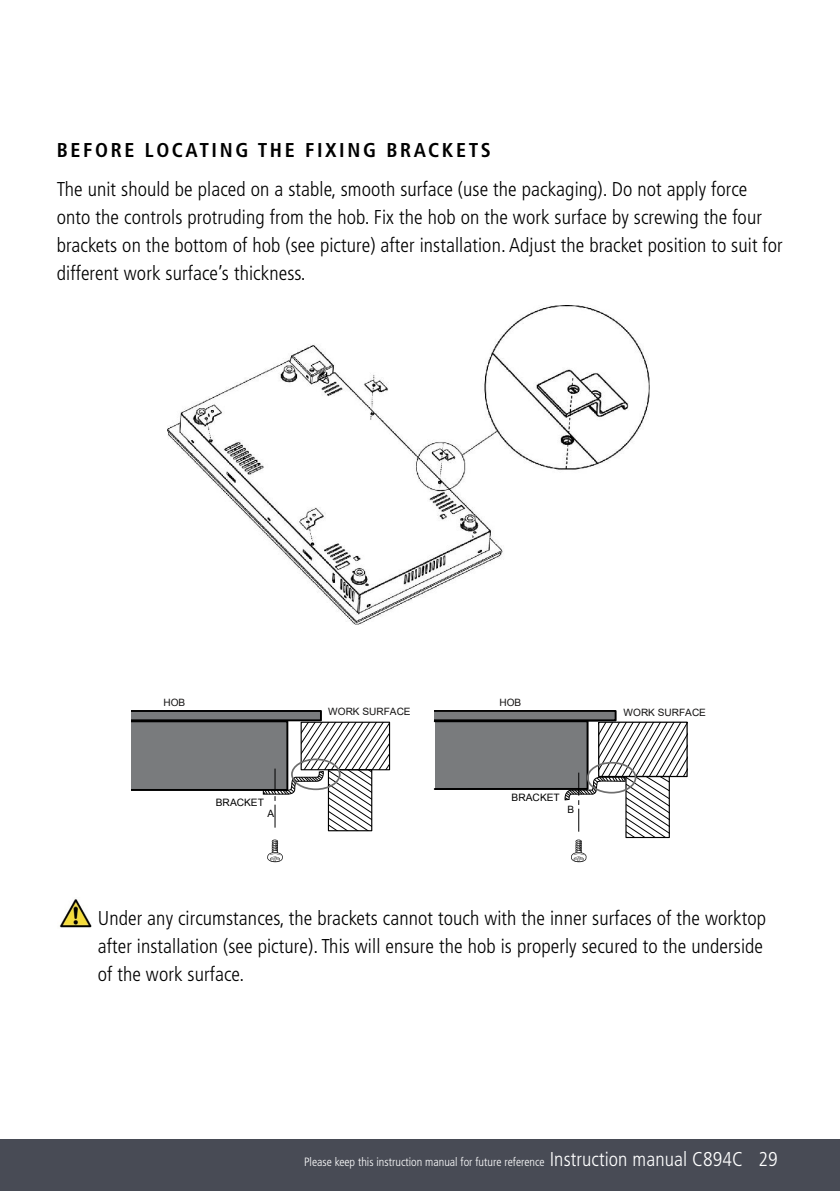
<style>
.page{position:relative;width:840px;height:1191px;background:#fff}
.page>*{position:absolute;margin:0;border:0;box-sizing:border-box;transform-origin:0 0}
.t1{font:300 condensed 20px/28px "Frutiger";letter-spacing:.005em;color:#000}
.t2{font:700 condensed 20px "Frutiger";letter-spacing:.13em;color:#000}
.t3{font:300 condensed 12px "Frutiger";color:#fff}
.t4{font:10.2px "Arial";color:#000}
.t5{font:10px "Arial";color:#131212}
.t6{font:10px "Arial";color:#000}
.s1{font-size:20px}
</style>
<div class="page">
<div style="left:0;top:1139px;width:839px;height:52px;background:#484b55"></div>
<img style="left:168px;top:305px;width:481px;height:320px">
<svg style="left:131px;top:710px;width:258px;height:120px"></svg>
<svg style="left:267px;top:839px;width:15px;height:23px"></svg>
<svg style="left:434px;top:710px;width:253px;height:152px"></svg>
<div style="left:433px;top:720px;width:155px;height:70px;border:2px solid #000"></div>
<div style="left:291px;top:758px;width:49px;height:32px;border:2px solid #6e6e6e;border-radius:50%"></div>
<div style="left:586px;top:762px;width:50px;height:31px;border:2px solid #6e6e6e;border-radius:50%"></div>
<img style="left:59px;top:899px;width:33px;height:29px">
<p class="t2" style="left:57px;top:142px;width:435px">BEFORE LOCATING THE FIXING BRACKETS</p>
<p class="t1" style="left:57px;top:177px;width:727px">The unit should be placed on a stable, smooth surface (use the packaging). Do not apply force onto the controls protruding from the hob. Fix the hob on the work surface by screwing the four brackets on the bottom of hob (see picture) after installation. Adjust the bracket position to suit for different work surface’s thickness.</p>
<p class="t5" style="left:163px;top:697px;width:23px">HOB</p>
<p class="t4" style="left:216px;top:796px;width:50px">BRACKET</p>
<p class="t6" style="left:267px;top:807px;width:8px">A</p>
<p class="t5" style="left:328px;top:705px;width:84px">WORK SURFACE</p>
<p class="t5" style="left:499px;top:697px;width:23px">HOB</p>
<p class="t4" style="left:511px;top:792px;width:50px">BRACKET</p>
<p class="t6" style="left:567px;top:804px;width:8px">B</p>
<p class="t5" style="left:623px;top:705px;width:84px">WORK SURFACE</p>
<p class="t1" style="left:98px;top:905px;width:669px">Under any circumstances, the brackets cannot touch with the inner surfaces of the worktop after installation (see picture). This will ensure the hob is properly secured to the underside of the work surface.</p>
<p class="t3" style="left:304px;top:1156px;width:475px">Please keep this instruction manual for future reference <span class="s1">Instruction manual C894C 29</span></p>
</div>
